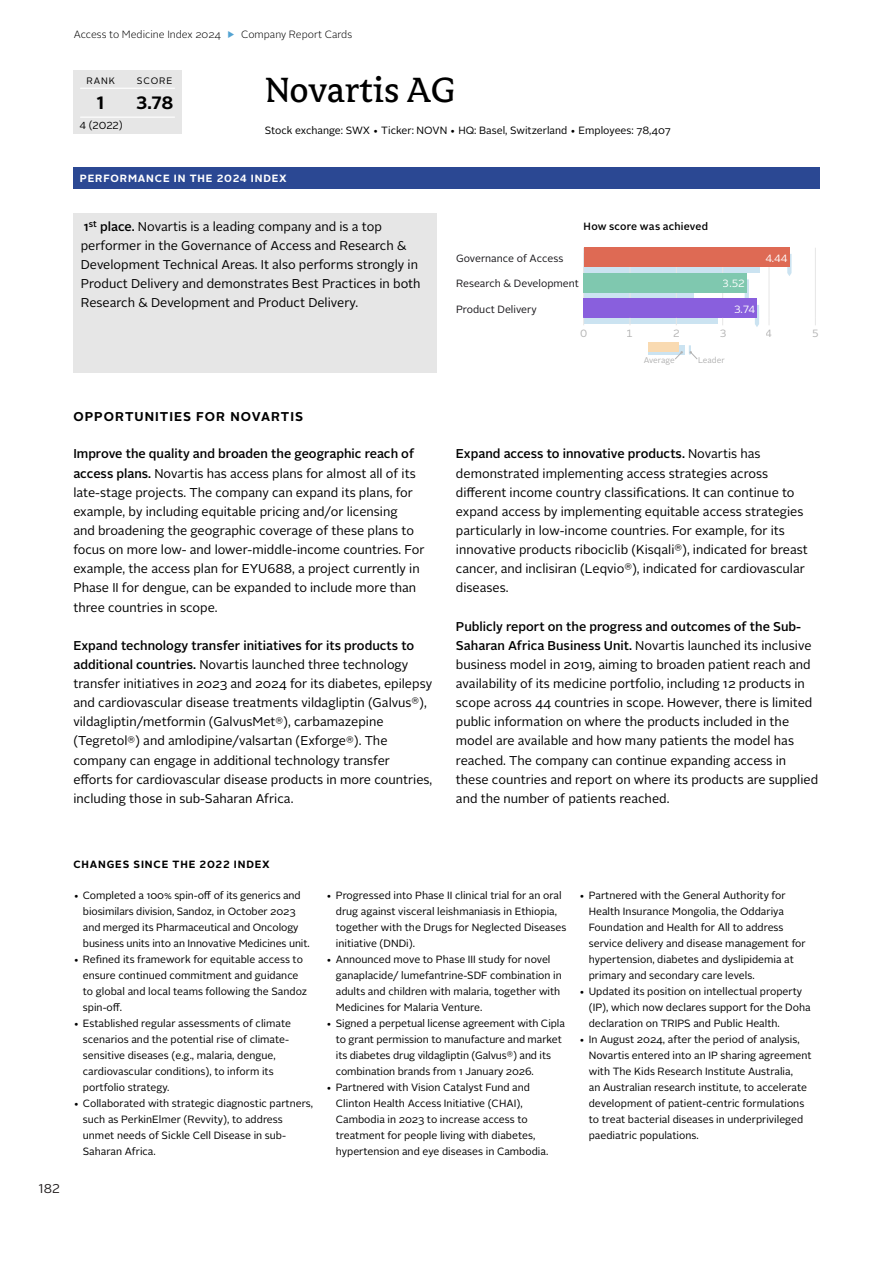
<style>
.page{position:relative;width:893px;height:1263px;background:#fff}
.page>*{position:absolute;margin:0;border:0;box-sizing:border-box;transform-origin:0 0}
.header_1{font:39px "Avance";letter-spacing:-.005em;color:#000}
.t1{font:700 17.85px "Alright Sans";color:#000}
.body_8_5_RC_bold_1st_line{font:12.75px/19.2px "Alright Sans";color:#000}
.body_8_5_RC_bold_1st_line_Ranking{font:12.75px/19.2px "Alright Sans";color:#000}
.section_RC_subhead{font:700 12.75px "Alright Sans";letter-spacing:.08em;color:#000}
.t2{font:12.75px "Alright Sans";color:#231f20}
.body_RC{font:10.5px/15.9px "Alright Sans";color:#000}
.t3{font:10.5px "Alright Sans";color:#1a181c}
.t4{font:300 10.5px "Alright Sans";color:#000}
.t5{font:700 10.5px "Alright Sans";letter-spacing:.08em;color:#fff}
.section_RC{font:700 10.5px "Alright Sans";letter-spacing:.08em;color:#000}
.header_3{font:500 10.5px "Alright Sans";letter-spacing:.02em;color:#000}
.t6{font:10.5px "Alright Sans Regular Tabel Cijfer";color:#fff}
.t7{font:10.5px "Alright Sans Regular Tabel Cijfer";color:#b3b3b3}
.t8{font:10.2px "Alright Sans";color:#000}
.t9{font:9.3px "Alright Sans";letter-spacing:.1em;color:#000}
.t10{font:8.25px "Alright Sans";letter-spacing:-.005em;color:#b1b1b1}
.s1{color:#53a3d2}
.s2{font-weight:500}
</style>
<div class="page">
<div style="left:73px;top:167px;width:747px;height:22px;background:#2b4893"></div>
<div style="left:73px;top:70px;width:109px;height:64px;background:#e6e6e6"></div>
<hr style="left:81px;top:117px;width:94px;height:1px;background:#fff">
<hr style="left:81px;top:88px;width:94px;height:1px;background:#fff">
<div style="left:584px;top:254px;width:176px;height:19px;background:#cbe3f1"></div>
<div style="left:584px;top:279px;width:109px;height:20px;background:linear-gradient(to right,#cbe3f1,#cbe3f1)"></div>
<div style="left:584px;top:305px;width:134px;height:19px;background:#cbe3f1"></div>
<svg style="left:787px;top:254px;width:4px;height:22px"></svg>
<svg style="left:745px;top:279px;width:4px;height:20px"></svg>
<svg style="left:755px;top:305px;width:4px;height:22px"></svg>
<div style="left:648px;top:345px;width:37px;height:10px;background:#cbe3f1"></div>
<div style="left:648px;top:343px;width:30px;height:9px;background:#f9dab1"></div>
<svg style="left:675px;top:351px;width:8px;height:9px"></svg>
<svg style="left:689px;top:345px;width:9px;height:15px"></svg>
<hr style="left:630px;top:248px;width:1px;height:70px;background:#e6e6e6">
<hr style="left:676px;top:248px;width:1px;height:70px;background:#e6e6e6">
<hr style="left:722px;top:248px;width:1px;height:70px;background:#e6e6e6">
<hr style="left:769px;top:248px;width:1px;height:70px;background:#e6e6e6">
<hr style="left:815px;top:248px;width:1px;height:70px;background:#e6e6e6">
<div style="left:584px;top:248px;width:205px;height:19px;background:#de6a54"></div>
<div style="left:584px;top:273px;width:163px;height:19px;background:#7fc8af"></div>
<div style="left:584px;top:299px;width:173px;height:19px;background:#895fdd"></div>
<hr style="left:584px;top:317px;width:231px;height:1px;background:#333">
<hr style="left:583px;top:248px;width:1px;height:70px;background:#333">
<div style="left:73px;top:214px;width:364px;height:159px;background:#e6e6e6"></div>
<p class="t4" style="left:74px;top:28px;width:280px">Access to Medicine Index 2024 <span class="s1">▶</span> Company Report Cards</p>
<p class="t9" style="left:86px;top:74px;width:30px">RANK</p>
<p class="t9" style="left:137px;top:74px;width:37px">SCORE</p>
<p class="t1" style="left:97px;top:90px;width:9px">1</p>
<p class="t1" style="left:136px;top:90px;width:39px">3.78</p>
<p class="t8" style="left:80px;top:119px;width:45px">4 (2022)</p>
<p class="header_1" style="left:265px;top:70px;width:192px">Novartis AG</p>
<p class="body_RC" style="left:265px;top:123px;width:407px">Stock exchange: SWX • Ticker: NOVN • HQ: Basel, Switzerland • Employees: 78,407</p>
<p class="t5" style="left:80px;top:171px;width:209px">PERFORMANCE IN THE 2024 INDEX</p>
<p class="body_8_5_RC_bold_1st_line_Ranking" style="left:81px;top:217px;width:341px"><span class="s2">1</span><sup>st</sup> <span class="s2">place.</span> Novartis is a leading company and is a top performer in the Governance of Access and Research &amp; Development Technical Areas. It also performs strongly in Product Delivery and demonstrates Best Practices in both Research &amp; Development and Product Delivery.</p>
<p class="section_RC_subhead" style="left:73px;top:408px;width:231px">OPPORTUNITIES FOR NOVARTIS</p>
<p class="body_8_5_RC_bold_1st_line" style="left:73px;top:445px;width:353px"><span class="s2">Improve the quality and broaden the geographic reach of access plans.</span> Novartis has access plans for almost all of its late-stage projects. The company can expand its plans, for example, by including equitable pricing and/or licensing<br>and broadening the geographic coverage of these plans to focus on more low- and lower-middle-income countries. For example, the access plan for EYU688, a project currently in Phase II for dengue, can be expanded to include more than three countries in scope.</p>
<p class="body_8_5_RC_bold_1st_line" style="left:73px;top:636px;width:361px"><span class="s2">Expand technology transfer initiatives for its products to additional countries.</span> Novartis launched three technology transfer initiatives in 2023 and 2024 for its diabetes, epilepsy and cardiovascular disease treatments vildagliptin (Galvus<sup>®</sup>), vildagliptin/metformin (GalvusMet<sup>®</sup>), carbamazepine (Tegretol<sup>®</sup>) and amlodipine/valsartan (Exforge<sup>®</sup>). The company can engage in additional technology transfer efforts for cardiovascular disease products in more countries, including those in sub-Saharan Africa.</p>
<p class="header_3" style="left:584px;top:219px;width:126px">How score was achieved</p>
<p class="t3" style="left:456px;top:251px;width:109px">Governance of Access</p>
<p class="t3" style="left:456px;top:276px;width:124px">Research &amp; Development</p>
<p class="t3" style="left:456px;top:302px;width:82px">Product Delivery</p>
<p class="t6" style="left:723px;top:276px;width:23px">3.52</p>
<p class="t6" style="left:734px;top:302px;width:22px">3.74</p>
<p class="t6" style="left:765px;top:251px;width:23px">4.44</p>
<p class="t7" style="left:580px;top:326px;width:8px">0</p>
<p class="t7" style="left:627px;top:326px;width:8px">1</p>
<p class="t7" style="left:673px;top:326px;width:8px">2</p>
<p class="t7" style="left:719px;top:326px;width:8px">3</p>
<p class="t7" style="left:766px;top:326px;width:8px">4</p>
<p class="t7" style="left:812px;top:326px;width:8px">5</p>
<p class="t10" style="left:644px;top:355px;width:33px">Average</p>
<p class="t10" style="left:698px;top:355px;width:28px">Leader</p>
<p class="body_8_5_RC_bold_1st_line" style="left:456px;top:445px;width:353px"><span class="s2">Expand access to innovative products.</span> Novartis has demonstrated implementing access strategies across different income country classifications. It can continue to expand access by implementing equitable access strategies particularly in low-income countries. For example, for its innovative products ribociclib (Kisqali<sup>®</sup>), indicated for breast cancer, and inclisiran (Leqvio<sup>®</sup>), indicated for cardiovascular diseases.</p>
<p class="body_8_5_RC_bold_1st_line" style="left:456px;top:617px;width:364px"><span class="s2">Publicly report on the progress and outcomes of the Sub-Saharan Africa Business Unit.</span> Novartis launched its inclusive business model in 2019, aiming to broaden patient reach and availability of its medicine portfolio, including 12 products in scope across 44 countries in scope. However, there is limited public information on where the products included in the model are available and how many patients the model has reached. The company can continue expanding access in these countries and report on where its products are supplied and the number of patients reached.</p>
<p class="t2" style="left:39px;top:1180px;width:23px">182</p>
<p class="section_RC" style="left:73px;top:856px;width:198px">CHANGES SINCE THE 2022 INDEX</p>
<p class="body_RC" style="left:83px;top:888px;width:228px;text-indent:-10px">• Completed a 100% spin-off of its generics and biosimilars division, Sandoz, in October 2023 and merged its Pharmaceutical and Oncology business units into an Innovative Medicines unit.</p>
<p class="body_RC" style="left:83px;top:952px;width:226px;text-indent:-10px">• Refined its framework for equitable access to ensure continued commitment and guidance to global and local teams following the Sandoz spin-off.</p>
<p class="body_RC" style="left:83px;top:1015px;width:210px;text-indent:-10px">• Established regular assessments of climate scenarios and the potential rise of climate&shy;sensitive diseases (e.g., malaria, dengue, cardiovascular conditions), to inform its portfolio strategy.</p>
<p class="body_RC" style="left:83px;top:1095px;width:232px;text-indent:-10px">• Collaborated with strategic diagnostic partners, such as PerkinElmer (Revvity), to address unmet needs of Sickle Cell Disease in sub-Saharan Africa.</p>
<p class="body_RC" style="left:336px;top:888px;width:232px;text-indent:-10px">• Progressed into Phase II clinical trial for an oral drug against visceral leishmaniasis in Ethiopia, together with the Drugs for Neglected Diseases initiative (DNDi).</p>
<p class="body_RC" style="left:336px;top:952px;width:227px;text-indent:-10px">• Announced move to Phase III study for novel ganaplacide/ lumefantrine-SDF combination in adults and children with malaria, together with Medicines for Malaria Venture.</p>
<p class="body_RC" style="left:336px;top:1015px;width:231px;text-indent:-10px">• Signed a perpetual license agreement with Cipla to grant permission to manufacture and market its diabetes drug vildagliptin (Galvus<sup>®</sup>) and its combination brands from 1 January 2026.</p>
<p class="body_RC" style="left:336px;top:1079px;width:214px;text-indent:-10px">• Partnered with Vision Catalyst Fund and Clinton Health Access Initiative (CHAI), Cambodia in 2023 to increase access to treatment for people living with diabetes, hypertension and eye diseases in Cambodia.</p>
<p class="body_RC" style="left:589px;top:888px;width:219px;text-indent:-10px">• Partnered with the General Authority for Health Insurance Mongolia, the Oddariya Foundation and Health for All to address service delivery and disease management for hypertension, diabetes and dyslipidemia at primary and secondary care levels.</p>
<p class="body_RC" style="left:589px;top:984px;width:223px;text-indent:-10px">• Updated its position on intellectual property (IP), which now declares support for the Doha declaration on TRIPS and Public Health.</p>
<p class="body_RC" style="left:589px;top:1031px;width:224px;text-indent:-10px">• In August 2024, after the period of analysis, Novartis entered into an IP sharing agreement with The Kids Research Institute Australia,<br>an Australian research institute, to accelerate development of patient-centric formulations to treat bacterial diseases in underprivileged paediatric populations.</p>
</div>
